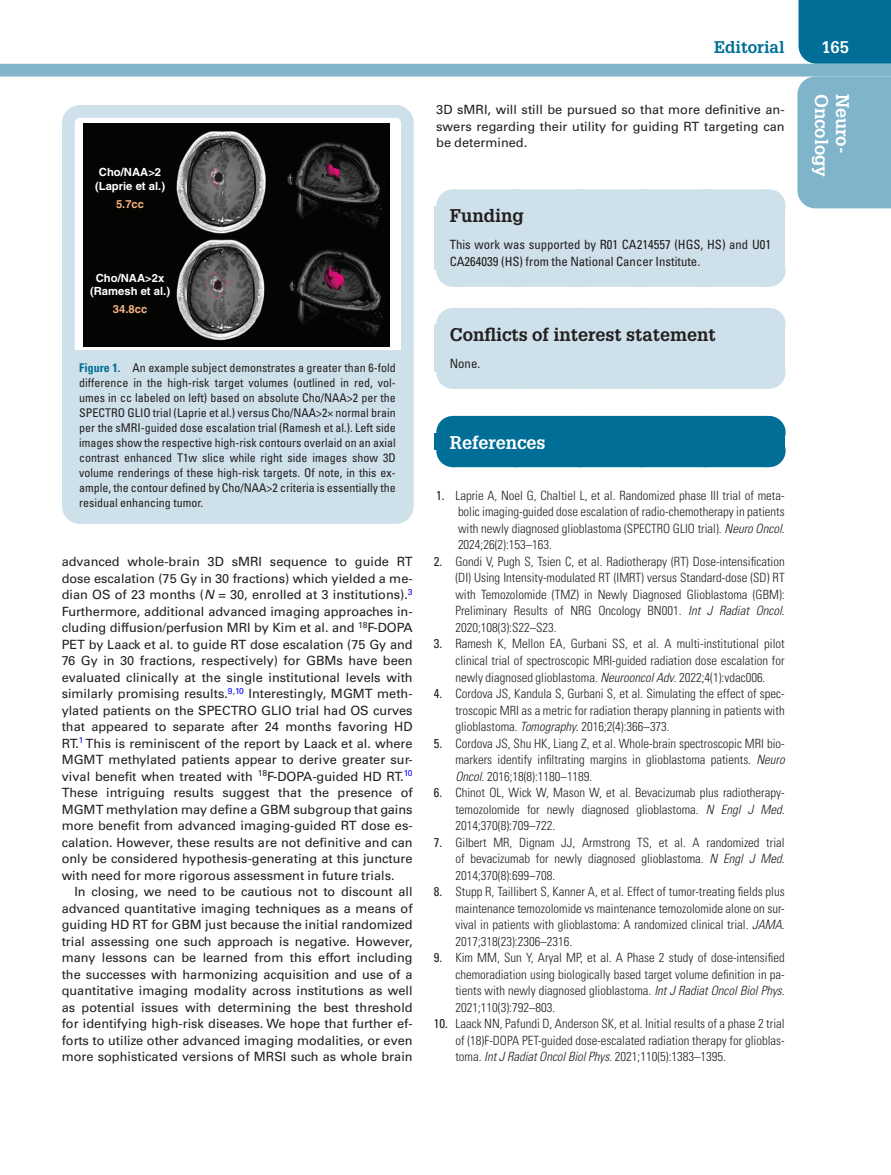
<style>
.page{position:relative;width:891px;height:1175px;background:#fff}
.page>*{position:absolute;margin:0;border:0;box-sizing:border-box;transform-origin:0 0}
.t1{font:700 18px "Glypha LT Std";color:#231f20}
.t2{font:700 18px "Glypha LT Std";color:#fff}
.t3{font:700 16.5px "Glypha LT Std";color:#006e96}
.t4{font:700 16.5px "Glypha LT Std";color:#fff}
.t5{font:300 condensed 12.75px/16.5px "Univers LT Std";color:#231f20;text-align:justify}
.t6{font:12.75px/16.5px "Univers LT Std";color:#231f20;text-align:justify}
.t7{font:condensed 12.75px/16.5px "Univers LT Std";color:#231f20}
.t8{font:condensed 12px/15px "Univers LT Std";color:#231f20;text-align:justify}
.t9{font:700 11.25px/13.5px "Helvetica";color:#fff;text-align:center}
.t10{font:700 11.25px "Helvetica";color:#f4b182}
.s1{font-weight:700;color:#006e96}
.s2{font-style:italic}
.s3{font-weight:400}
</style>
<div class="page">
<div style="left:799px;top:0;width:92px;height:64px;background:#006e96"></div>
<div style="left:797px;top:76px;width:94px;height:132px;background:#7fb4ca"></div>
<div style="left:0;top:64px;width:891px;height:12px;background:#7fb4ca"></div>
<div style="left:434px;top:206px;width:351px;height:33px;background:#cee0ea"></div>
<div style="left:453px;top:189px;width:315px;height:33px;background:#cee0ea"></div>
<svg style="left:520px;top:189px;width:217px;height:1px"></svg>
<hr style="left:768px;top:189px;width:1px;height:33px;background:#cee0ea">
<div style="left:434px;top:237px;width:351px;height:32px;background:#cee0ea"></div>
<div style="left:453px;top:254px;width:315px;height:33px;background:#cee0ea"></div>
<hr style="left:768px;top:254px;width:1px;height:33px;background:#cee0ea">
<div style="left:434px;top:325px;width:351px;height:33px;background:#cee0ea"></div>
<div style="left:453px;top:308px;width:315px;height:33px;background:#cee0ea"></div>
<hr style="left:768px;top:308px;width:1px;height:33px;background:#cee0ea">
<div style="left:434px;top:356px;width:351px;height:15px;background:#cee0ea"></div>
<div style="left:453px;top:356px;width:315px;height:33px;background:#cee0ea"></div>
<hr style="left:768px;top:356px;width:1px;height:33px;background:#cee0ea">
<div style="left:434px;top:433px;width:351px;height:16px;background:#006e96"></div>
<div style="left:453px;top:416px;width:315px;height:33px;background:#006e96"></div>
<hr style="left:768px;top:416px;width:1px;height:33px;background:#006e96">
<div style="left:453px;top:434px;width:315px;height:33px;background:#006e96"></div>
<hr style="left:768px;top:434px;width:1px;height:33px;background:#006e96">
<img style="left:84px;top:124px;width:306px;height:222px">
<div style="left:73px;top:350px;width:330px;height:164px;background:#cee0ea"></div>
<div style="left:62px;top:105px;width:352px;height:419px;border:13px solid #cee0ea;border-radius:12px"></div>
<p class="t9" style="left:95px;top:165px;width:72px">Cho/NAA&gt;2 (Laprie et al.)</p>
<p class="t10" style="left:116px;top:197px;width:30px">5.7cc</p>
<p class="t9" style="left:90px;top:271px;width:82px">Cho/NAA&gt;2x (Ramesh et al.)</p>
<p class="t10" style="left:113px;top:303px;width:36px">34.8cc</p>
<p class="t8" style="left:79px;top:359px;width:318px"><span class="s1">Figure 1.</span> An example subject demonstrates a greater than 6-fold difference in the high-risk target volumes (outlined in red, vol&shy;umes in cc labeled on left) based on absolute Cho/NAA&gt;2 per the SPECTRO GLIO trial (Laprie et al.) versus Cho/NAA&gt;2× normal brain per the sMRI-guided dose escalation trial (Ramesh et al.). Left side images show the respective high-risk contours overlaid on an axial contrast enhanced T1w slice while right side images show 3D volume renderings of these high-risk targets. Of note, in this ex&shy;ample, the contour defined by Cho/NAA&gt;2 criteria is essentially the residual enhancing tumor.</p>
<p class="t6" style="left:62px;top:553px;width:353px">advanced whole-brain 3D sMRI sequence to guide RT dose escalation (75 Gy in 30 fractions) which yielded a me&shy;dian OS of 23 months (<span class="s2">N</span> = 30, enrolled at 3 institutions).<sup>3<br></sup>Furthermore, additional advanced imaging approaches in&shy;cluding diffusion/perfusion MRI by Kim et al. and <sup>18</sup>F-DOPA PET by Laack et al. to guide RT dose escalation (75 Gy and 76 Gy in 30 fractions, respectively) for GBMs have been evaluated clinically at the single institutional levels with similarly promising results.<sup>9</sup><sup>,</sup><sup>10</sup> Interestingly, MGMT meth&shy;ylated patients on the SPECTRO GLIO trial had OS curves that appeared to separate after 24 months favoring HD RT.<sup>1</sup> This is reminiscent of the report by Laack et al. where MGMT methylated patients appear to derive greater sur&shy;vival benefit when treated with <sup>18</sup>F-DOPA-guided HD RT.<sup>10<br></sup>These intriguing results suggest that the presence of MGMT methylation may define a GBM subgroup that gains more benefit from advanced imaging-guided RT dose es&shy;calation. However, these results are not definitive and can only be considered hypothesis-generating at this juncture with need for more rigorous assessment in future trials.</p>
<p class="t6" style="left:62px;top:883px;width:353px;text-indent:13px">In closing, we need to be cautious not to discount all advanced quantitative imaging techniques as a means of guiding HD RT for GBM just because the initial randomized trial assessing one such approach is negative. However, many lessons can be learned from this effort including the successes with harmonizing acquisition and use of a quantitative imaging modality across institutions as well as potential issues with determining the best threshold for identifying high-risk diseases. We hope that further ef&shy;forts to utilize other advanced imaging modalities, or even more sophisticated versions of MRSI such as whole brain</p>
<p class="t3" style="left:714px;top:37px;width:72px">Editorial</p>
<p class="t4" style="left:821px;top:37px;width:29px">165</p>
<p class="t6" style="left:436px;top:102px;width:350px">3D sMRI, will still be pursued so that more definitive an&shy;swers regarding their utility for guiding RT targeting can be determined.</p>
<h1 class="t1" style="left:450px;top:205px;width:76px">Funding</h1>
<p class="t7" style="left:450px;top:236px;width:323px">This work was supported by R01 CA214557 (HGS, HS) and U01<br>CA264039 (HS) from the National Cancer Institute.</p>
<h1 class="t1" style="left:450px;top:323px;width:268px">Conflicts of interest statement</h1>
<p class="t7" style="left:450px;top:355px;width:32px">None.</p>
<h1 class="t2" style="left:833px;top:94px;width:85px;rotate:90deg">Oncology</h1>
<h1 class="t2" style="left:854px;top:94px;width:61px;rotate:90deg">Neuro-</h1>
<h1 class="t2" style="left:450px;top:431px;width:97px">References</h1>
<p class="t5" style="left:458px;top:487px;width:328px;text-indent:-22px"><span class="s3">1.</span> Laprie A, Noel G, Chaltiel L, et al. Randomized phase III trial of meta&shy;bolic imaging-guided dose escalation of radio-chemotherapy in patients with newly diagnosed glioblastoma (SPECTRO GLIO trial). <span class="s2">Neuro Oncol</span>.<br>2024;26(2):153–163.</p>
<p class="t5" style="left:455px;top:553px;width:331px;text-indent:-22px"><span class="s3">2.</span> Gondi V, Pugh S, Tsien C, et al. Radiotherapy (RT) Dose-intensification (DI) Using Intensity-modulated RT (IMRT) versus Standard-dose (SD) RT with Temozolomide (TMZ) in Newly Diagnosed Glioblastoma (GBM):<br>Preliminary Results of NRG Oncology BN001. <span class="s2">Int J Radiat Oncol</span>.<br>2020;108(3):S22–S23.</p>
<p class="t5" style="left:455px;top:635px;width:331px;text-indent:-22px"><span class="s3">3.</span> Ramesh K, Mellon EA, Gurbani SS, et al. A multi-institutional pilot clinical trial of spectroscopic MRI-guided radiation dose escalation for newly diagnosed glioblastoma. <span class="s2">Neurooncol Adv</span>. 2022;4(1):vdac006.</p>
<p class="t5" style="left:455px;top:685px;width:331px;text-indent:-22px"><span class="s3">4.</span> Cordova JS, Kandula S, Gurbani S, et al. Simulating the effect of spec&shy;troscopic MRI as a metric for radiation therapy planning in patients with glioblastoma. <span class="s2">Tomography</span>. 2016;2(4):366–373.</p>
<p class="t5" style="left:455px;top:734px;width:331px;text-indent:-22px"><span class="s3">5.</span> Cordova JS, Shu HK, Liang Z, et al. Whole-brain spectroscopic MRI bio&shy;markers identify infiltrating margins in glioblastoma patients. <span class="s2">Neuro Oncol</span>. 2016;18(8):1180–1189.</p>
<p class="t5" style="left:455px;top:784px;width:331px;text-indent:-22px"><span class="s3">6.</span> Chinot OL, Wick W, Mason W, et al. Bevacizumab plus radiotherapy&shy;temozolomide for newly diagnosed glioblastoma. <span class="s2">N Engl J Med.<br></span>2014;370(8):709–722.</p>
<p class="t5" style="left:455px;top:833px;width:331px;text-indent:-22px"><span class="s3">7.</span> Gilbert MR, Dignam JJ, Armstrong TS, et al. A randomized trial of bevacizumab for newly diagnosed glioblastoma. <span class="s2">N Engl J Med.<br></span>2014;370(8):699–708.</p>
<p class="t5" style="left:455px;top:883px;width:331px;text-indent:-22px"><span class="s3">8.</span> Stupp R, Taillibert S, Kanner A, et al. Effect of tumor-treating fields plus maintenance temozolomide vs maintenance temozolomide alone on sur&shy;vival in patients with glioblastoma: A randomized clinical trial. <span class="s2">JAMA.<br></span>2017;318(23):2306–2316.</p>
<p class="t5" style="left:455px;top:949px;width:331px;text-indent:-22px"><span class="s3">9.</span> Kim MM, Sun Y, Aryal MP, et al. A Phase 2 study of dose-intensified chemoradiation using biologically based target volume definition in pa&shy;tients with newly diagnosed glioblastoma. <span class="s2">Int J Radiat Oncol Biol Phys.<br></span>2021;110(3):792–803.</p>
<p class="t5" style="left:455px;top:1015px;width:331px;text-indent:-22px"><span class="s3">10.</span> Laack NN, Pafundi D, Anderson SK, et al. Initial results of a phase 2 trial of (18)F-DOPA PET-guided dose-escalated radiation therapy for glioblas&shy;toma. <span class="s2">Int J Radiat Oncol Biol Phys.</span> 2021;110(5):1383–1395.</p>
</div>
